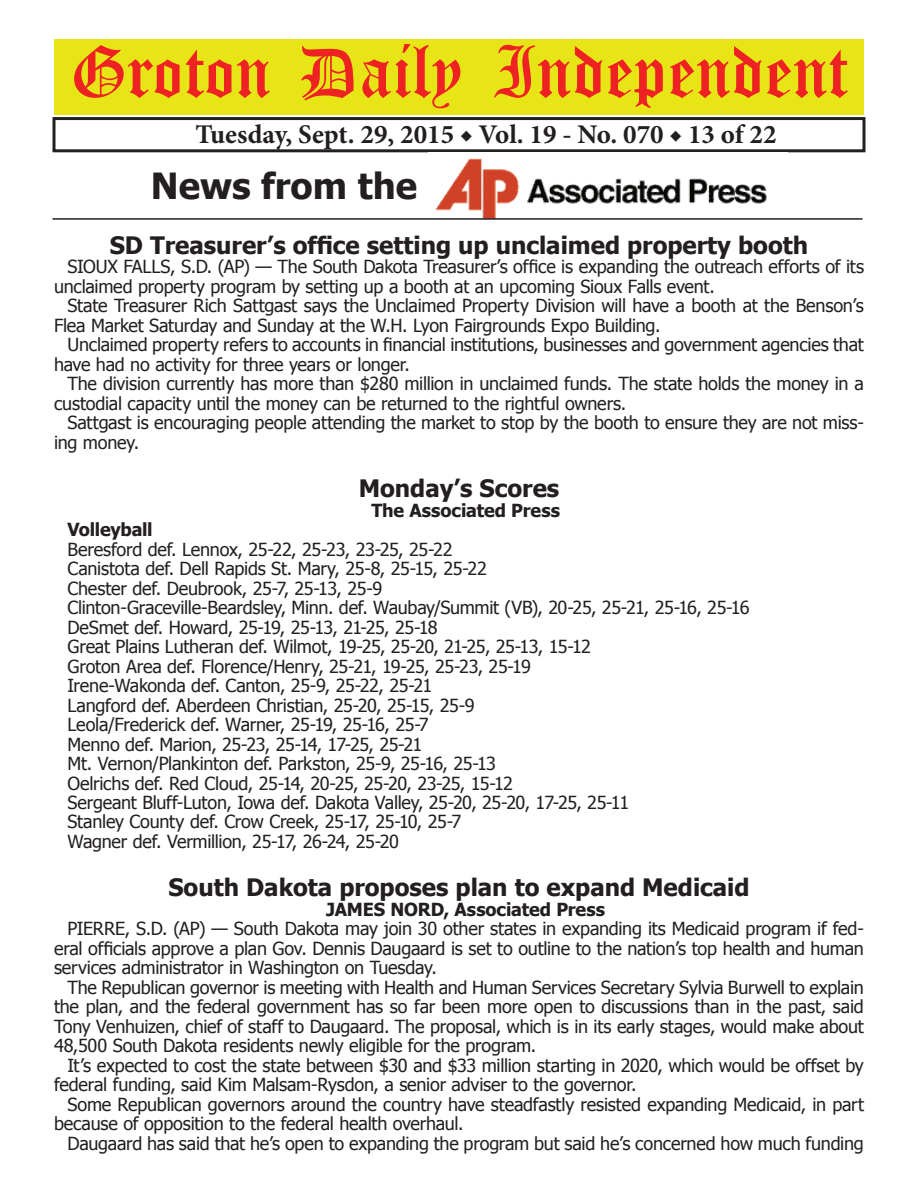
<style>
.page{position:relative;width:918px;height:1188px;background:#fff}
.page>*{position:absolute;margin:0;border:0;box-sizing:border-box;transform-origin:0 0}
.t1{font:54px "Old English Five";color:#ee2123}
.t2{font:700 36px "Tahoma";color:#231f20}
.t3{font:700 27px "Minion Pro";color:#231f20}
.t4{font:700 24px "Tahoma";color:#231f20}
.t5{font:18px/19.5px "Tahoma";letter-spacing:-.015em;color:#231f20}
.t6{font:700 18px "Tahoma";letter-spacing:-.005em;color:#231f20}
</style>
<div class="page">
<div style="left:52px;top:117px;width:814px;height:35px;border:3px solid #231f20"></div>
<div style="left:54px;top:40px;width:810px;height:75px;background:#e7e515"></div>
<img style="left:435px;top:158px;width:332px;height:60px">
<hr style="left:52px;top:218px;width:810px;height:2px;background:#231f20">
<h1 class="t1" style="left:70px;top:47px;width:779px">Groton Daily Independent</h1>
<h3 class="t3" style="left:195px;top:116px;width:583px">Tuesday, Sept. 29, 2015 ◆ Vol. 19 - No. 070 ◆ 13 of 22</h3>
<h2 class="t2" style="left:151px;top:161px;width:268px">News from the</h2>
<h3 class="t4" style="left:110px;top:228px;width:700px">SD Treasurer’s office setting up unclaimed property booth</h3>
<p class="t5" style="left:54px;top:256px;width:812px;text-indent:14px">SIOUX FALLS, S.D. (AP) — The South Dakota Treasurer’s office is expanding the outreach efforts of its unclaimed property program by setting up a booth at an upcoming Sioux Falls event.</p>
<p class="t5" style="left:54px;top:295px;width:811px;text-indent:14px">State Treasurer Rich Sattgast says the Unclaimed Property Division will have a booth at the Benson’s<br>Flea Market Saturday and Sunday at the W.H. Lyon Fairgrounds Expo Building.</p>
<p class="t5" style="left:54px;top:334px;width:811px;text-indent:14px">Unclaimed property refers to accounts in financial institutions, businesses and government agencies that have had no activity for three years or longer.</p>
<p class="t5" style="left:54px;top:373px;width:812px;text-indent:14px">The division currently has more than $280 million in unclaimed funds. The state holds the money in a custodial capacity until the money can be returned to the rightful owners.</p>
<p class="t5" style="left:54px;top:412px;width:812px;text-indent:14px">Sattgast is encouraging people attending the market to stop by the booth to ensure they are not miss&shy;ing money.</p>
<h3 class="t4" style="left:359px;top:472px;width:202px">Monday’s Scores</h3>
<p class="t6" style="left:371px;top:497px;width:190px">The Associated Press</p>
<p class="t6" style="left:68px;top:517px;width:87px">Volleyball</p>
<p class="t5" style="left:68px;top:538px;width:684px">Beresford def. Lennox, 25-22, 25-23, 23-25, 25-22<br>Canistota def. Dell Rapids St. Mary, 25-8, 25-15, 25-22<br>Chester def. Deubrook, 25-7, 25-13, 25-9<br>Clinton-Graceville-Beardsley, Minn. def. Waubay/Summit (VB), 20-25, 25-21, 25-16, 25-16<br>DeSmet def. Howard, 25-19, 25-13, 21-25, 25-18<br>Great Plains Lutheran def. Wilmot, 19-25, 25-20, 21-25, 25-13, 15-12<br>Groton Area def. Florence/Henry, 25-21, 19-25, 25-23, 25-19<br>Irene-Wakonda def. Canton, 25-9, 25-22, 25-21<br>Langford def. Aberdeen Christian, 25-20, 25-15, 25-9<br>Leola/Frederick def. Warner, 25-19, 25-16, 25-7<br>Menno def. Marion, 25-23, 25-14, 17-25, 25-21<br>Mt. Vernon/Plankinton def. Parkston, 25-9, 25-16, 25-13<br>Oelrichs def. Red Cloud, 25-14, 20-25, 25-20, 23-25, 15-12<br>Sergeant Bluff-Luton, Iowa def. Dakota Valley, 25-20, 25-20, 17-25, 25-11<br>Stanley County def. Crow Creek, 25-17, 25-10, 25-7<br>Wagner def. Vermillion, 25-17, 26-24, 25-20</p>
<h3 class="t4" style="left:168px;top:871px;width:583px">South Dakota proposes plan to expand Medicaid</h3>
<p class="t6" style="left:326px;top:897px;width:280px">JAMES NORD, Associated Press</p>
<p class="t5" style="left:54px;top:918px;width:811px;text-align:justify;text-indent:14px">PIERRE, S.D. (AP) — South Dakota may join 30 other states in expanding its Medicaid program if fed&shy;eral officials approve a plan Gov. Dennis Daugaard is set to outline to the nation’s top health and human services administrator in Washington on Tuesday.</p>
<p class="t5" style="left:54px;top:977px;width:811px;text-align:justify;text-indent:14px">The Republican governor is meeting with Health and Human Services Secretary Sylvia Burwell to explain the plan, and the federal government has so far been more open to discussions than in the past, said Tony Venhuizen, chief of staff to Daugaard. The proposal, which is in its early stages, would make about 48,500 South Dakota residents newly eligible for the program.</p>
<p class="t5" style="left:54px;top:1055px;width:811px;text-indent:14px">It’s expected to cost the state between $30 and $33 million starting in 2020, which would be offset by federal funding, said Kim Malsam-Rysdon, a senior adviser to the governor.</p>
<p class="t5" style="left:54px;top:1094px;width:812px;text-indent:14px">Some Republican governors around the country have steadfastly resisted expanding Medicaid, in part because of opposition to the federal health overhaul.</p>
<p class="t5" style="left:68px;top:1133px;width:798px">Daugaard has said that he’s open to expanding the program but said he’s concerned how much funding</p>
</div>
